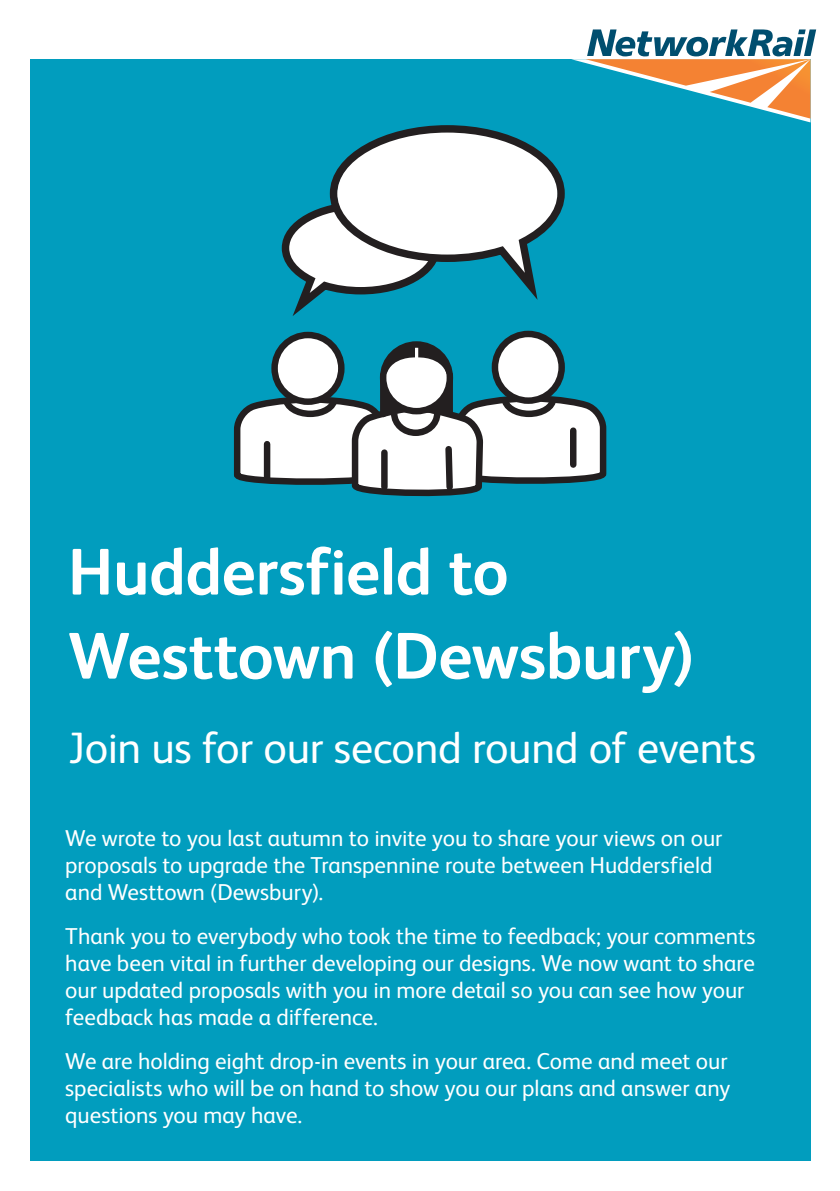
<style>
.page{position:relative;width:840px;height:1191px;background:#fff}
.page>*{position:absolute;margin:0;border:0;box-sizing:border-box;transform-origin:0 0}
.t1{font:700 66px/84px "Network Rail Sans";letter-spacing:-.005em;color:#fff}
.t2{font:44px "Network Rail Sans";letter-spacing:-.01em;color:#fff}
.t3{font:23px/27px "Network Rail Sans";color:#fff}
</style>
<div class="page">
<div style="left:30px;top:59px;width:780px;height:1102px;background:#019dbe"></div>
<svg style="left:571px;top:29px;width:244px;height:93px"></svg>
<svg style="left:281px;top:206px;width:45px;height:110px"></svg>
<svg style="left:326px;top:125px;width:239px;height:175px"></svg>
<svg style="left:494px;top:334px;width:67px;height:67px"></svg>
<div style="left:491px;top:331px;width:73px;height:73px;border:6px solid #231f20;border-radius:50%"></div>
<svg style="left:274px;top:334px;width:69px;height:68px"></svg>
<div style="left:271px;top:332px;width:73px;height:73px;border:6px solid #231f20;border-radius:50%"></div>
<svg style="left:234px;top:343px;width:373px;height:153px"></svg>
<h1 class="t1" style="left:68px;top:527px;width:627px">Huddersfield to<br>Westtown (Dewsbury)</h1>
<h2 class="t2" style="left:68px;top:718px;width:689px">Join us for our second round of events</h2>
<p class="t3" style="left:65px;top:823px;width:658px">We wrote to you last autumn to invite you to share your views on our proposals to upgrade the Transpennine route between Huddersfield and Westtown (Dewsbury).</p>
<p class="t3" style="left:65px;top:921px;width:691px">Thank you to everybody who took the time to feedback; your comments have been vital in further developing our designs. We now want to share our updated proposals with you in more detail so you can see how your feedback has made a difference.</p>
<p class="t3" style="left:65px;top:1046px;width:666px">We are holding eight drop-in events in your area. Come and meet our specialists who will be on hand to show you our plans and answer any questions you may have.</p>
</div>
